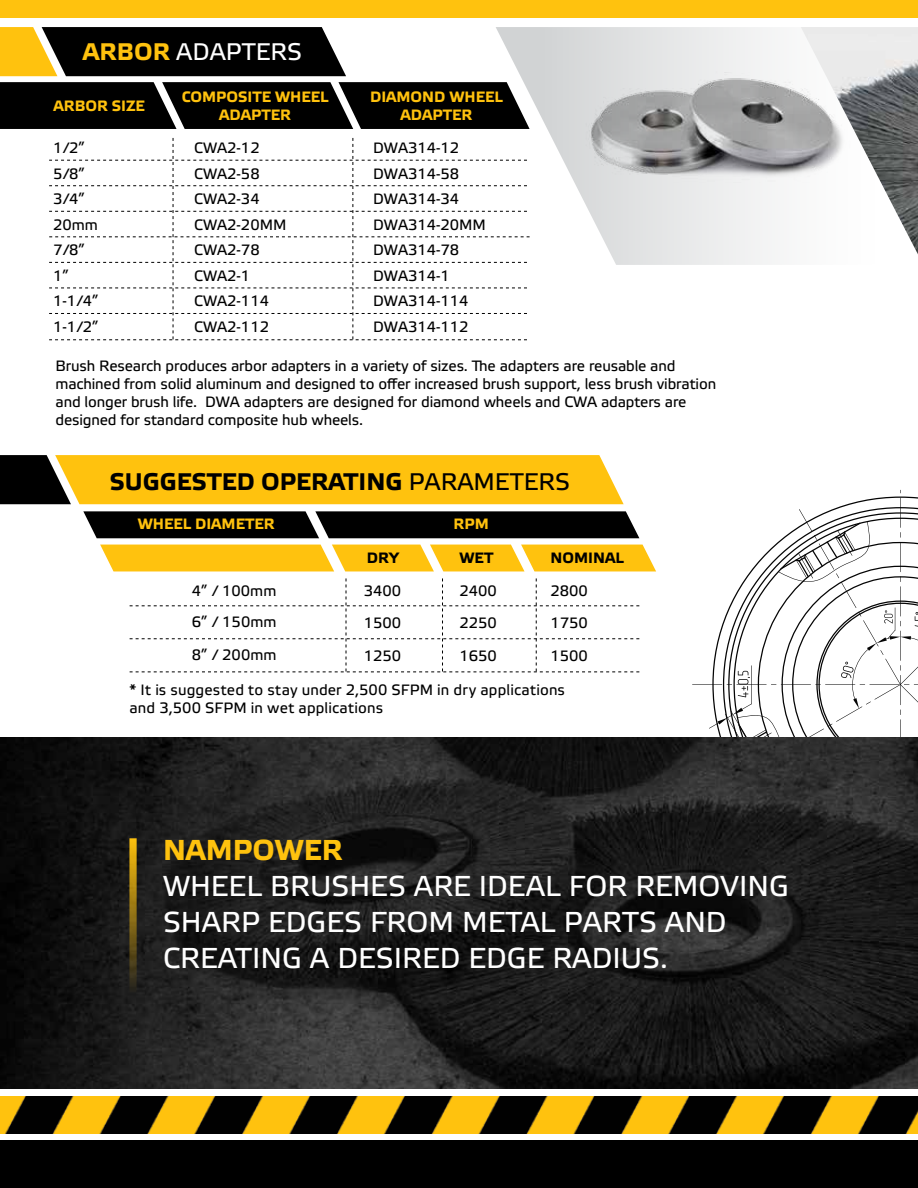
<style>
.page{position:relative;width:918px;height:1188px;background:#fff}
.page>*{position:absolute;margin:0;border:0;box-sizing:border-box;transform-origin:0 0}
.t1{font:28.8px/36px "Etelka Text Pro";color:#fff}
.t2{font:700 28.8px "Etelka Text Pro";color:#ffc20e}
.t3{font:700 24px "Etelka Text Pro";color:#000}
.t4{font:24px "Etelka Text Pro";color:#fff}
.t5{font:15px/25.5px "Etelka Text Pro";letter-spacing:-.01em;color:#000}
.t6{font:15px/18px "Etelka Text Pro";letter-spacing:.01em;color:#000}
.t7{font:700 15px/18px "Etelka Text Pro";color:#ffc20e;text-align:center}
.t8{font:700 15px "Etelka Text Pro";color:#000}
.s1{font-weight:700;color:#ffc20e}
.s2{font-weight:400}
</style>
<div class="page">
<svg style="left:692px;top:490px;width:226px;height:248px"></svg>
<svg style="left:496px;top:27px;width:279px;height:238px"></svg>
<svg style="left:0;top:27px;width:346px;height:49px;background:#302810"></svg>
<img style="left:0;top:1096px;width:918px;height:37px">
<div style="left:0;top:1141px;width:918px;height:47px;background:#000"></div>
<div style="left:0;top:0;width:918px;height:17px;background:#ffc20e"></div>
<img style="left:0;top:738px;width:918px;height:351px">
<svg style="left:129px;top:838px;width:8px;height:155px"></svg>
<svg style="left:0;top:82px;width:530px;height:47px;background:#0e0e0e"></svg>
<svg style="left:49px;top:138px;width:481px;height:202px"></svg>
<img style="left:579px;top:47px;width:222px;height:159px">
<svg style="left:0;top:455px;width:624px;height:49px;background:#e7b115"></svg>
<svg style="left:83px;top:511px;width:556px;height:27px;background:#0d0d0d"></svg>
<svg style="left:100px;top:545px;width:556px;height:26px;background:#ffc621"></svg>
<svg style="left:130px;top:578px;width:509px;height:95px"></svg>
<img style="left:801px;top:27px;width:117px;height:227px">
<h2 class="t4" style="left:83px;top:39px;width:221px"><span class="s1">ARBOR</span> ADAPTERS</h2>
<p class="t7" style="left:54px;top:98px;width:93px">ARBOR SIZE</p>
<p class="t7" style="left:182px;top:89px;width:148px">COMPOSITE WHEEL<br>ADAPTER</p>
<p class="t7" style="left:370px;top:89px;width:134px">DIAMOND WHEEL<br>ADAPTER</p>
<p class="t5" style="left:53px;top:136px;width:47px">1/2”<br>5/8”<br>3/4”<br>20mm<br>7/8”<br>1”<br>1-1/4”<br>1-1/2”</p>
<p class="t5" style="left:194px;top:136px;width:94px">CWA2-12<br>CWA2-58<br>CWA2-34<br>CWA2-20MM<br>CWA2-78<br>CWA2-1<br>CWA2-114<br>CWA2-112</p>
<p class="t5" style="left:373px;top:136px;width:114px">DWA314-12<br>DWA314-58<br>DWA314-34<br>DWA314-20MM<br>DWA314-78<br>DWA314-1<br>DWA314-114<br>DWA314-112</p>
<p class="t5" style="left:56px;top:358px;width:662px;line-height:18px">Brush Research produces arbor adapters in a variety of sizes. The adapters are reusable and machined from solid aluminum and designed to offer increased brush support, less brush vibration and longer brush life. DWA adapters are designed for diamond wheels and CWA adapters are designed for standard composite hub wheels.</p>
<h2 class="t3" style="left:110px;top:468px;width:462px">SUGGESTED OPERATING <span class="s2">PARAMETERS</span></h2>
<p class="t7" style="left:138px;top:516px;width:138px">WHEEL DIAMETER</p>
<p class="t7" style="left:454px;top:516px;width:37px">RPM</p>
<p class="t5" style="left:192px;top:577px;width:86px;line-height:30.8px">4” / 100mm<br>6” / 150mm</p>
<p class="t5" style="left:192px;top:643px;width:86px">8” / 200mm</p>
<p class="t8" style="left:367px;top:549px;width:33px">DRY</p>
<p class="t8" style="left:459px;top:549px;width:35px">WET</p>
<p class="t8" style="left:551px;top:549px;width:75px">NOMINAL</p>
<p class="t5" style="left:364px;top:579px;width:39px">3400</p>
<p class="t5" style="left:459px;top:579px;width:39px">2400</p>
<p class="t5" style="left:551px;top:579px;width:39px">2800</p>
<p class="t5" style="left:364px;top:611px;width:39px">1500</p>
<p class="t5" style="left:459px;top:611px;width:39px">2250</p>
<p class="t5" style="left:551px;top:611px;width:39px">1750</p>
<p class="t5" style="left:364px;top:644px;width:39px">1250</p>
<p class="t5" style="left:459px;top:644px;width:39px">1650</p>
<p class="t5" style="left:551px;top:644px;width:39px">1500</p>
<p class="t6" style="left:130px;top:682px;width:437px">* It is suggested to stay under 2,500 SFPM in dry applications and 3,500 SFPM in wet applications</p>
<h1 class="t2" style="left:163px;top:835px;width:181px">NAMPOWER</h1>
<h1 class="t1" style="left:163px;top:870px;width:628px">WHEEL BRUSHES ARE IDEAL FOR REMOVING<br>SHARP EDGES FROM METAL PARTS AND<br>CREATING A DESIRED EDGE RADIUS.</h1>
</div>
